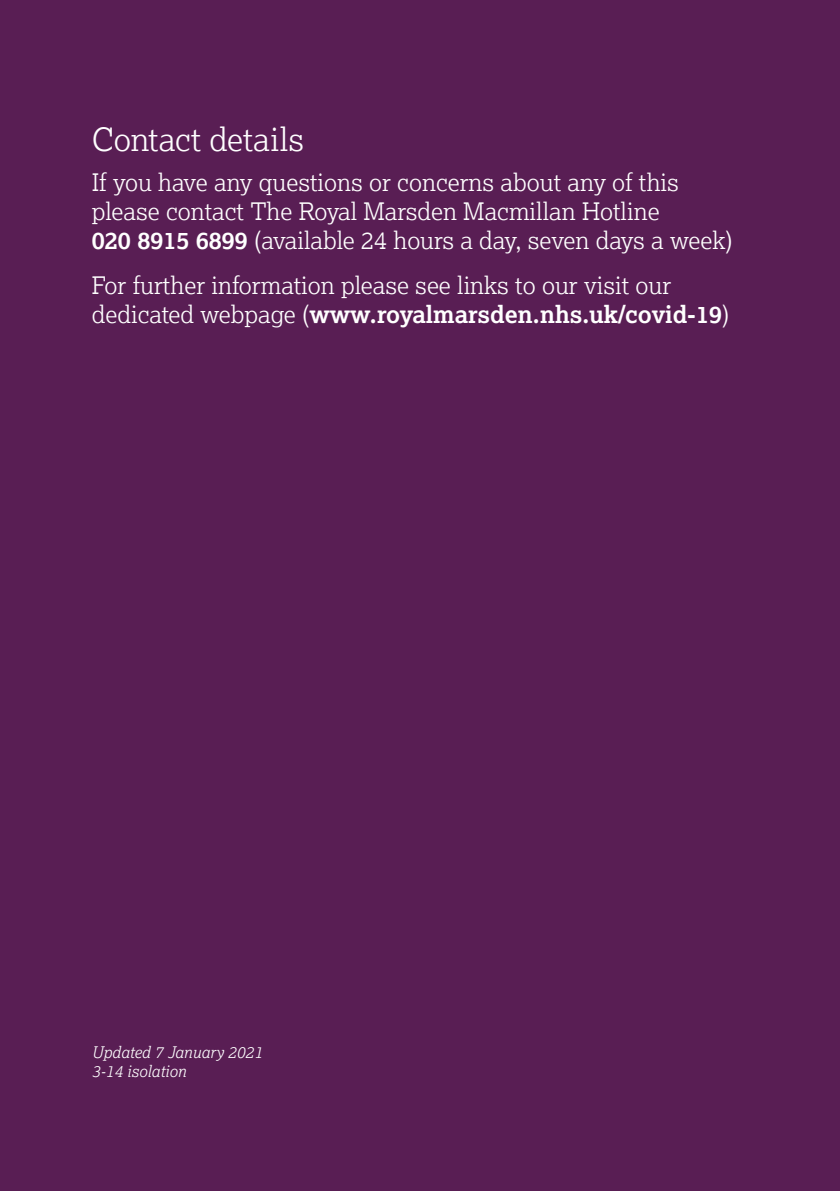
<style>
.page{position:relative;width:840px;height:1191px;background:#fff}
.page>*{position:absolute;margin:0;border:0;box-sizing:border-box;transform-origin:0 0}
.Section_Heading{font:300 32px "Lexia";color:#fff}
.t1{font:300 24px/28.8px "Lexia";color:#fff}
.t2{font:italic 300 16px/19.2px "Lexia";color:#fff}
.s1{font-weight:700}
</style>
<div class="page">
<div style="left:0;top:0;width:839px;height:1191px;background:#591e54"></div>
<p class="Section_Heading" style="left:92px;top:119px;width:213px">Contact details</p>
<p class="t1" style="left:92px;top:167px;width:642px">If you have any questions or concerns about any of this please contact The Royal Marsden Macmillan Hotline<br><span class="s1">020 8915 6899</span> (available 24 hours a day, seven days a week)</p>
<p class="t1" style="left:92px;top:271px;width:638px">For further information please see links to our visit our dedicated webpage (<span class="s1">www.royalmarsden.nhs.uk/covid-19</span>)</p>
<p class="t2" style="left:92px;top:1042px;width:172px">Updated 7 January 2021<br>3-14 isolation</p>
</div>
